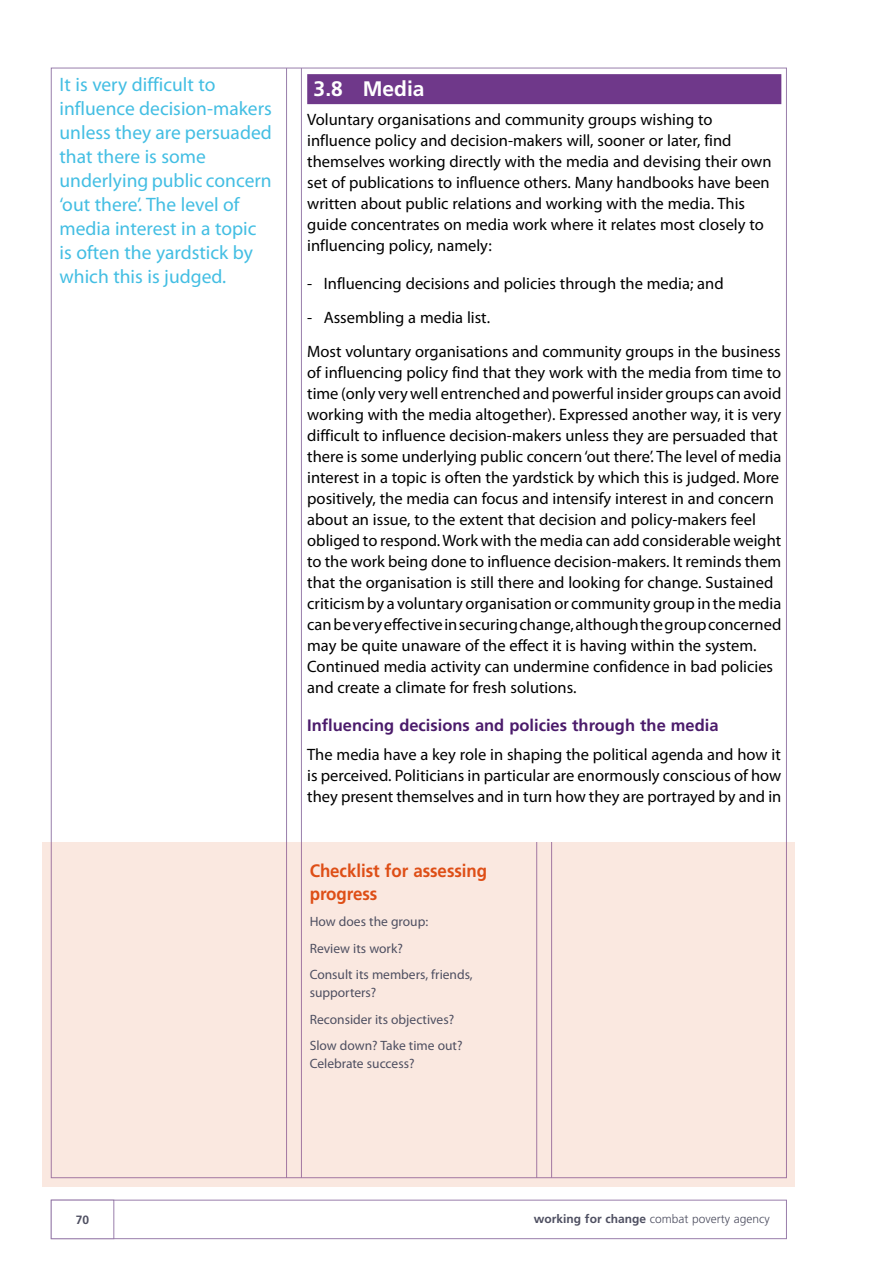
<style>
.page{position:relative;width:893px;height:1263px;background:#fff}
.page>*{position:absolute;margin:0;border:0;box-sizing:border-box;transform-origin:0 0}
.t1{font:700 21px "Frutiger";color:#fff}
.t2{font:19.5px/24px "Myriad Pro";color:#43bee3}
.t3{font:700 18px/22.5px "Frutiger";letter-spacing:-.005em;color:#de4e16;scale:.94 1}
.t4{font:16.5px/21px "Myriad Pro";color:#000}
.t5{font:700 16.5px "Frutiger";color:#4b1b6b}
.t6{font:13.5px/26.5px "Myriad Pro";color:#4e4f61}
.t7{font:300 12px "Frutiger";color:#4e4f61}
.t8{font:700 12px "Frutiger";color:#4e4f61}
.s1{font-weight:700}
</style>
<div class="page">
<hr style="left:286px;top:68px;width:1px;height:1110px;background:#997eab">
<hr style="left:301px;top:68px;width:1px;height:1110px;background:#997eab">
<div style="left:51px;top:1200px;width:736px;height:39px;border:1px solid #997eab"></div>
<div style="left:51px;top:1200px;width:63px;height:39px;border:1px solid #997eab"></div>
<div style="left:43px;top:842px;width:752px;height:344px;background:#fae8e0"></div>
<div style="left:307px;top:74px;width:474px;height:30px;background:#6f388a"></div>
<p class="t2" style="left:60px;top:72px;width:214px">It is very difficult to influence decision-makers unless they are persuaded that there is some underlying public concern ‘out there’. The level of media interest in a topic is often the yardstick by which this is judged.</p>
<p class="t1" style="left:314px;top:76px;width:112px">3.8 Media</p>
<p class="t4" style="left:307px;top:109px;width:466px">Voluntary organisations and community groups wishing to influence policy and decision-makers will, sooner or later, find themselves working directly with the media and devising their own set of publications to influence others. Many handbooks have been written about public relations and working with the media. This guide concentrates on media work where it relates most closely to influencing policy, namely:</p>
<p class="t4" style="left:307px;top:273px;width:418px">- Influencing decisions and policies through the media; and</p>
<p class="t4" style="left:307px;top:300px;width:475px;line-height:33.8px">- Assembling a media list.<br>Most voluntary organisations and community groups in the business</p>
<p class="t4" style="left:307px;top:361px;width:476px">of influencing policy find that they work with the media from time to time (only very well entrenched and powerful insider groups can avoid working with the media altogether). Expressed another way, it is very difficult to influence decision-makers unless they are persuaded that there is some underlying public concern ‘out there’. The level of media interest in a topic is often the yardstick by which this is judged. More positively, the media can focus and intensify interest in and concern about an issue, to the extent that decision and policy-makers feel obliged to respond. Work with the media can add considerable weight to the work being done to influence decision-makers. It reminds them that the organisation is still there and looking for change. Sustained criticism by a voluntary organisation or community group in the media can be very effective in securing change, although the group concerned may be quite unaware of the effect it is having within the system.<br>Continued media activity can undermine confidence in bad policies and create a climate for fresh solutions.</p>
<p class="t5" style="left:307px;top:715px;width:413px">Influencing decisions and policies through the media</p>
<p class="t4" style="left:307px;top:744px;width:476px;text-align:justify">The media have a key role in shaping the political agenda and how it is perceived. Politicians in particular are enormously conscious of how they present themselves and in turn how they are portrayed by and in</p>
<p class="t3" style="left:310px;top:859px;width:190px">Checklist for assessing progress</p>
<p class="t6" style="left:310px;top:908px;width:164px">How does the group:<br>Review its work?<br>Consult its members, friends,</p>
<p class="t6" style="left:310px;top:979px;width:154px">supporters?<br>Reconsider its objectives?<br>Slow down? Take time out?</p>
<p class="t6" style="left:310px;top:1050px;width:106px">Celebrate success?</p>
<p class="t8" style="left:76px;top:1213px;width:15px">70</p>
<p class="t7" style="left:534px;top:1212px;width:237px"><span class="s1">working for change</span> combat poverty agency</p>
</div>
